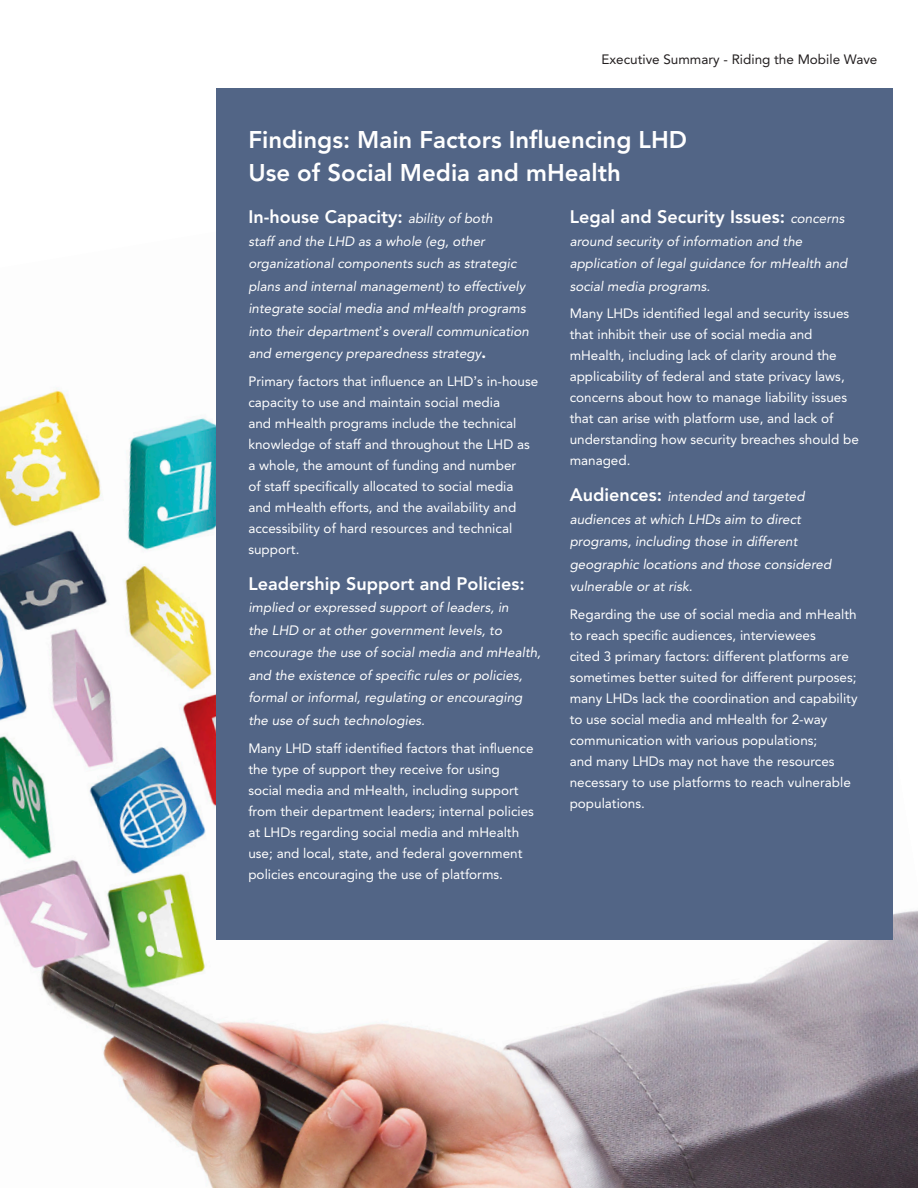
<style>
.page{position:relative;width:918px;height:1188px;background:#fff}
.page>*{position:absolute;margin:0;border:0;box-sizing:border-box;transform-origin:0 0}
.t1{font:800 24px/33px "Avenir LT Std";color:#fff}
.t2{font:800 18px "Avenir LT Std";color:#fff}
.t3{font:13.5px/21px "Avenir LT Std";color:#fff}
.t4{font:italic 13.5px/22.5px "Avenir LT Std";color:#fff}
.t5{font:13.5px "Avenir LT Std";color:#231f20}
.s1{font-weight:400;font-style:italic;font-size:13.5px}
.s2{font-family:"Helvetica Neue";font-style:normal}
.s3{font-weight:800;font-style:normal;font-size:18px}
.s4{font-family:"Helvetica Neue"}
</style>
<div class="page">
<img style="left:0;top:135px;width:918px;height:1053px">
<div style="left:216px;top:89px;width:676px;height:851px;background:#526586"></div>
<p class="t5" style="left:601px;top:52px;width:278px">Executive Summary - Riding the Mobile Wave</p>
<h1 class="t1" style="left:248px;top:123px;width:440px">Findings: Main Factors Influencing LHD<br>Use of Social Media and mHealth</h1>
<h2 class="t2" style="left:248px;top:206px;width:246px">In-house Capacity: <span class="s1">ability of both</span></h2>
<p class="t4" style="left:248px;top:230px;width:282px">staff and the LHD as a whole (eg, other organizational components such as strategic plans and internal management) to effectively integrate social media and mHealth programs into their department<span class="s2">’</span>s overall communication and emergency preparedness strategy<span class="s3">.</span></p>
<p class="t3" style="left:248px;top:371px;width:291px">Primary factors that influence an LHD<span class="s4">’</span>s in-house capacity to use and maintain social media<br>and mHealth programs include the technical knowledge of staff and throughout the LHD as a whole, the amount of funding and number<br>of staff specifically allocated to social media and mHealth efforts, and the availability and accessibility of hard resources and technical support.</p>
<h2 class="t2" style="left:248px;top:573px;width:278px">Leadership Support and Policies:</h2>
<p class="t4" style="left:248px;top:597px;width:294px">implied or expressed support of leaders, in<br>the LHD or at other government levels, to encourage the use of social media and mHealth, and the existence of specific rules or policies, formal or informal, regulating or encouraging the use of such technologies.</p>
<p class="t3" style="left:248px;top:738px;width:287px">Many LHD staff identified factors that influence the type of support they receive for using social media and mHealth, including support from their department leaders; internal policies at LHDs regarding social media and mHealth use; and local, state, and federal government policies encouraging the use of platforms.</p>
<h2 class="t2" style="left:570px;top:206px;width:276px">Legal and Security Issues: <span class="s1">concerns</span></h2>
<p class="t4" style="left:570px;top:230px;width:279px">around security of information and the application of legal guidance for mHealth and social media programs.</p>
<p class="t3" style="left:570px;top:303px;width:291px">Many LHDs identified legal and security issues that inhibit their use of social media and mHealth, including lack of clarity around the applicability of federal and state privacy laws, concerns about how to manage liability issues that can arise with platform use, and lack of understanding how security breaches should be managed.</p>
<p class="t4" style="left:570px;top:486px;width:263px"><span class="s3">Audiences:</span> intended and targeted audiences at which LHDs aim to direct programs, including those in different geographic locations and those considered vulnerable or at risk.</p>
<p class="t3" style="left:570px;top:604px;width:289px">Regarding the use of social media and mHealth to reach specific audiences, interviewees<br>cited 3 primary factors: different platforms are sometimes better suited for different purposes; many LHDs lack the coordination and capability to use social media and mHealth for 2-way communication with various populations;<br>and many LHDs may not have the resources necessary to use platforms to reach vulnerable populations.</p>
</div>
